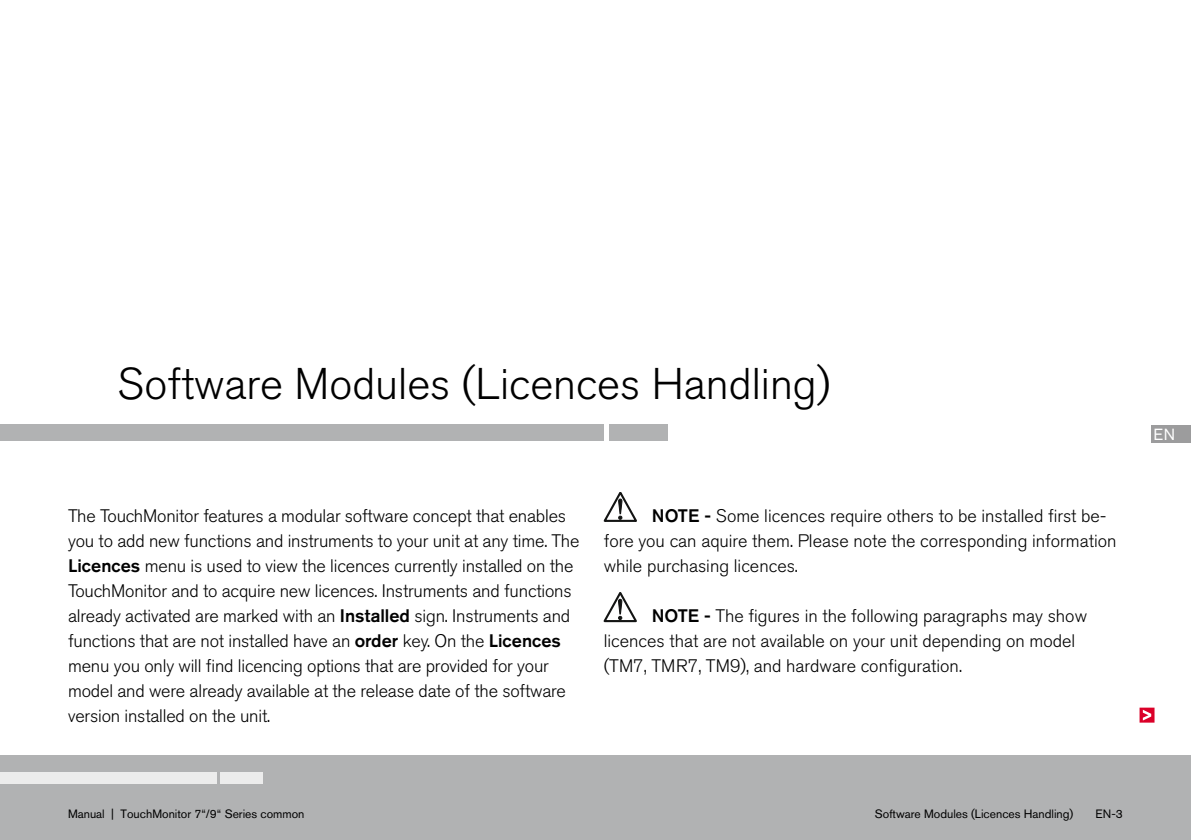
<style>
.page{position:relative;width:1191px;height:840px;background:#fff}
.page>*{position:absolute;margin:0;border:0;box-sizing:border-box;transform-origin:0 0}
.t1{font:300 44px "Akzidenz Grotesk BE";color:#000}
.t2{font:300 18px/25px "Akzidenz Grotesk BE";letter-spacing:-.01em;color:#000}
.t3{font:16px "Akzidenz Grotesk BE";color:#fff}
.t4{font:12px "Akzidenz Grotesk BE";color:#000}
.s1{font-weight:500}
</style>
<div class="page">
<div style="left:0;top:754px;width:1190px;height:85px;background:#b1b2b3"></div>
<div style="left:221px;top:772px;width:42px;height:11px;background:#ececec"></div>
<div style="left:0;top:772px;width:217px;height:11px;background:#ececec"></div>
<div style="left:1151px;top:425px;width:39px;height:17px;background:#9c9c9d"></div>
<div style="left:609px;top:424px;width:59px;height:16px;background:#b1b2b3"></div>
<div style="left:0;top:424px;width:603px;height:16px;background:#b1b2b3"></div>
<svg style="left:604px;top:492px;width:33px;height:30px"></svg>
<svg style="left:603px;top:592px;width:34px;height:30px"></svg>
<div style="left:1140px;top:707px;width:14px;height:14px;border:1px solid #db0029"></div>
<svg style="left:1142px;top:709px;width:9px;height:11px"></svg>
<h1 class="t1" style="left:117px;top:367px;width:715px">Software Modules (Licences Handling)</h1>
<p class="t2" style="left:68px;top:505px;width:513px">The TouchMonitor features a modular software concept that enables you to add new functions and instruments to your unit at any time. The <span class="s1">Licences</span> menu is used to view the licences currently installed on the TouchMonitor and to acquire new licences. Instruments and functions already activated are marked with an <span class="s1">Installed</span> sign. Instruments and functions that are not installed have an <span class="s1">order</span> key. On the <span class="s1">Licences </span>menu you only will find licencing options that are provided for your model and were already available at the release date of the software version installed on the unit.</p>
<p class="t2" style="left:603px;top:505px;width:514px;text-indent:48px"><span class="s1">NOTE -</span> Some licences require others to be installed first be&shy;fore you can aquire them. Please note the corresponding information while purchasing licences.</p>
<p class="t2" style="left:603px;top:605px;width:485px;text-indent:48px"><span class="s1">NOTE -</span> The figures in the following paragraphs may show licences that are not available on your unit depending on model (TM7, TMR7, TM9), and hardware configuration.</p>
<p class="t3" style="left:1153px;top:428px;width:23px">EN</p>
<p class="t4" style="left:68px;top:808px;width:238px">Manual | TouchMonitor 7“/9“ Series common</p>
<p class="t4" style="left:875px;top:808px;width:200px">Software Modules (Licences Handling)</p>
<p class="t4" style="left:1095px;top:808px;width:29px">EN-3</p>
</div>
